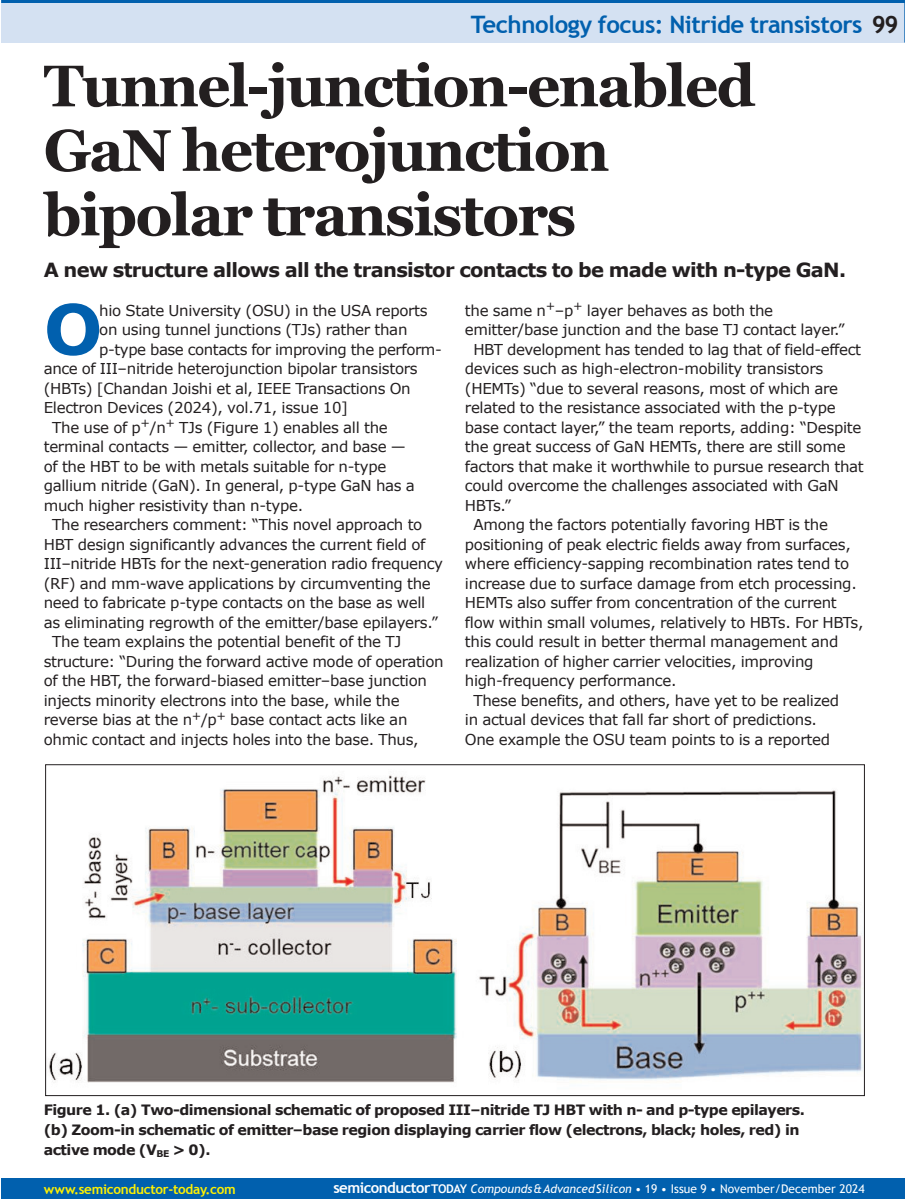
<style>
.page{position:relative;width:905px;height:1199px;background:#fff}
.page>*{position:absolute;margin:0;border:0;box-sizing:border-box;transform-origin:0 0}
.t1{font:700 69.3px "Verdana";color:#0160ae}
.t2{font:700 58.5px/64.5px "Georgia";letter-spacing:-.03em;color:#231f20}
.t3{font:700 24px "Trebuchet MS";letter-spacing:-.02em;color:#0160ae}
.t4{font:700 19.5px "Verdana";letter-spacing:-.035em;color:#231f20}
.t5{font:15px "Verdana";letter-spacing:-.02em;color:#231f20}
.t6{font:700 14.25px/19.5px "Verdana";letter-spacing:-.035em;color:#231f20}
.t7{font:700 13.5px "Trebuchet MS";letter-spacing:-.02em;color:#fff101}
.t8{font:12px "Trebuchet MS";letter-spacing:.005em;color:#fff}
.s1{color:#231f20}
.s2{font-weight:700;font-size:15px}
.s3{font-weight:700}
.s4{font-style:italic}
</style>
<div class="page">
<div style="left:1px;top:0;width:903px;height:43px;background:#d4e1f2"></div>
<hr style="left:904px;top:0;width:1px;height:43px;background:#0160ae">
<hr style="left:1px;top:0;width:903px;height:3px;background:#0160ae">
<div style="left:1px;top:1178px;width:903px;height:20px;background:#0160ae"></div>
<img style="left:49px;top:775px;width:813px;height:308px">
<p class="t3" style="left:471px;top:10px;width:429px">Technology focus: Nitride transistors <span class="s1">99</span></p>
<p class="t2" style="left:44px;top:54px;width:713px">Tunnel-junction-enabled<br>GaN heterojunction bipolar transistors</p>
<p class="t4" style="left:44px;top:257px;width:803px">A new structure allows all the transistor contacts to be made with n-type GaN.</p>
<p class="t1" style="left:44px;top:285px;width:60px">O</p>
<p class="t5" style="left:99px;top:300px;width:330px">hio State University (OSU) in the USA reports</p>
<p class="t5" style="left:99px;top:320px;width:310px">on using tunnel junctions (TJs) rather than</p>
<p class="t5" style="left:99px;top:339px;width:344px">p-type base contacts for improving the perform-</p>
<p class="t5" style="left:44px;top:359px;width:375px">ance of III–nitride heterojunction bipolar transistors</p>
<p class="t5" style="left:44px;top:378px;width:368px">(HBTs) [Chandan Joishi et al, IEEE Transactions On</p>
<p class="t5" style="left:44px;top:398px;width:306px">Electron Devices (2024), vol.71, issue 10]</p>
<p class="t5" style="left:52px;top:417px;width:337px">The use of p<sup>+</sup>/n<sup>+</sup> TJs (Figure 1) enables all the</p>
<p class="t5" style="left:44px;top:437px;width:364px">terminal contacts — emitter, collector, and base —</p>
<p class="t5" style="left:44px;top:456px;width:344px">of the HBT to be with metals suitable for n-type</p>
<p class="t5" style="left:44px;top:476px;width:373px">gallium nitride (GaN). In general, p-type GaN has a</p>
<p class="t5" style="left:44px;top:495px;width:261px">much higher resistivity than n-type.</p>
<p class="t5" style="left:52px;top:515px;width:371px">The researchers comment: “This novel approach to</p>
<p class="t5" style="left:44px;top:534px;width:383px">HBT design significantly advances the current field of</p>
<p class="t5" style="left:44px;top:554px;width:401px">III–nitride HBTs for the next-generation radio frequency</p>
<p class="t5" style="left:44px;top:573px;width:388px">(RF) and mm-wave applications by circumventing the</p>
<p class="t5" style="left:44px;top:593px;width:383px">need to fabricate p-type contacts on the base as well</p>
<p class="t5" style="left:44px;top:612px;width:395px">as eliminating regrowth of the emitter/base epilayers.”</p>
<p class="t5" style="left:52px;top:632px;width:350px">The team explains the potential benefit of the TJ</p>
<p class="t5" style="left:44px;top:651px;width:401px">structure: “During the forward active mode of operation</p>
<p class="t5" style="left:44px;top:671px;width:385px">of the HBT, the forward-biased emitter–base junction</p>
<p class="t5" style="left:44px;top:690px;width:357px">injects minority electrons into the base, while the</p>
<p class="t5" style="left:44px;top:710px;width:365px">reverse bias at the n<sup>+</sup>/p<sup>+</sup> base contact acts like an</p>
<p class="t5" style="left:44px;top:729px;width:376px">ohmic contact and injects holes into the base. Thus,</p>
<p class="t5" style="left:465px;top:300px;width:310px">the same n<sup>+</sup>–p<sup>+</sup> layer behaves as both the</p>
<p class="t5" style="left:465px;top:320px;width:381px">emitter/base junction and the base TJ contact layer.”</p>
<p class="t5" style="left:473px;top:339px;width:389px">HBT development has tended to lag that of field-effect</p>
<p class="t5" style="left:465px;top:359px;width:360px">devices such as high-electron-mobility transistors</p>
<p class="t5" style="left:465px;top:378px;width:375px">(HEMTs) “due to several reasons, most of which are</p>
<p class="t5" style="left:465px;top:398px;width:372px">related to the resistance associated with the p-type</p>
<p class="t5" style="left:465px;top:417px;width:398px">base contact layer,” the team reports, adding: “Despite</p>
<p class="t5" style="left:465px;top:437px;width:382px">the great success of GaN HEMTs, there are still some</p>
<p class="t5" style="left:465px;top:456px;width:400px">factors that make it worthwhile to pursue research that</p>
<p class="t5" style="left:465px;top:476px;width:375px">could overcome the challenges associated with GaN</p>
<p class="t5" style="left:465px;top:495px;width:48px">HBTs.”</p>
<p class="t5" style="left:473px;top:515px;width:356px">Among the factors potentially favoring HBT is the</p>
<p class="t5" style="left:465px;top:534px;width:387px">positioning of peak electric fields away from surfaces,</p>
<p class="t5" style="left:465px;top:554px;width:386px">where efficiency-sapping recombination rates tend to</p>
<p class="t5" style="left:465px;top:573px;width:393px">increase due to surface damage from etch processing.</p>
<p class="t5" style="left:465px;top:593px;width:373px">HEMTs also suffer from concentration of the current</p>
<p class="t5" style="left:465px;top:612px;width:400px">flow within small volumes, relatively to HBTs. For HBTs,</p>
<p class="t5" style="left:465px;top:632px;width:375px">this could result in better thermal management and</p>
<p class="t5" style="left:465px;top:651px;width:350px">realization of higher carrier velocities, improving</p>
<p class="t5" style="left:465px;top:671px;width:213px">high-frequency performance.</p>
<p class="t5" style="left:473px;top:690px;width:367px">These benefits, and others, have yet to be realized</p>
<p class="t5" style="left:465px;top:710px;width:353px">in actual devices that fall far short of predictions.</p>
<p class="t5" style="left:465px;top:729px;width:366px">One example the OSU team points to is a reported</p>
<p class="t6" style="left:44px;top:1100px;width:762px">Figure 1. (a) Two-dimensional schematic of proposed III–nitride TJ HBT with n- and p-type epilayers. (b) Zoom-in schematic of emitter–base region displaying carrier flow (electrons, black; holes, red) in active mode (V<sub>BE</sub> &gt; 0).</p>
<p class="t7" style="left:44px;top:1180px;width:194px">www.semiconductor-today.com</p>
<p class="t8" style="left:333px;top:1181px;width:533px"><span class="s2">semiconductor</span><span class="s3">TODAY</span> <span class="s4">Compounds&amp;AdvancedSilicon</span> • 19 • Issue 9 • November/December 2024</p>
</div>
